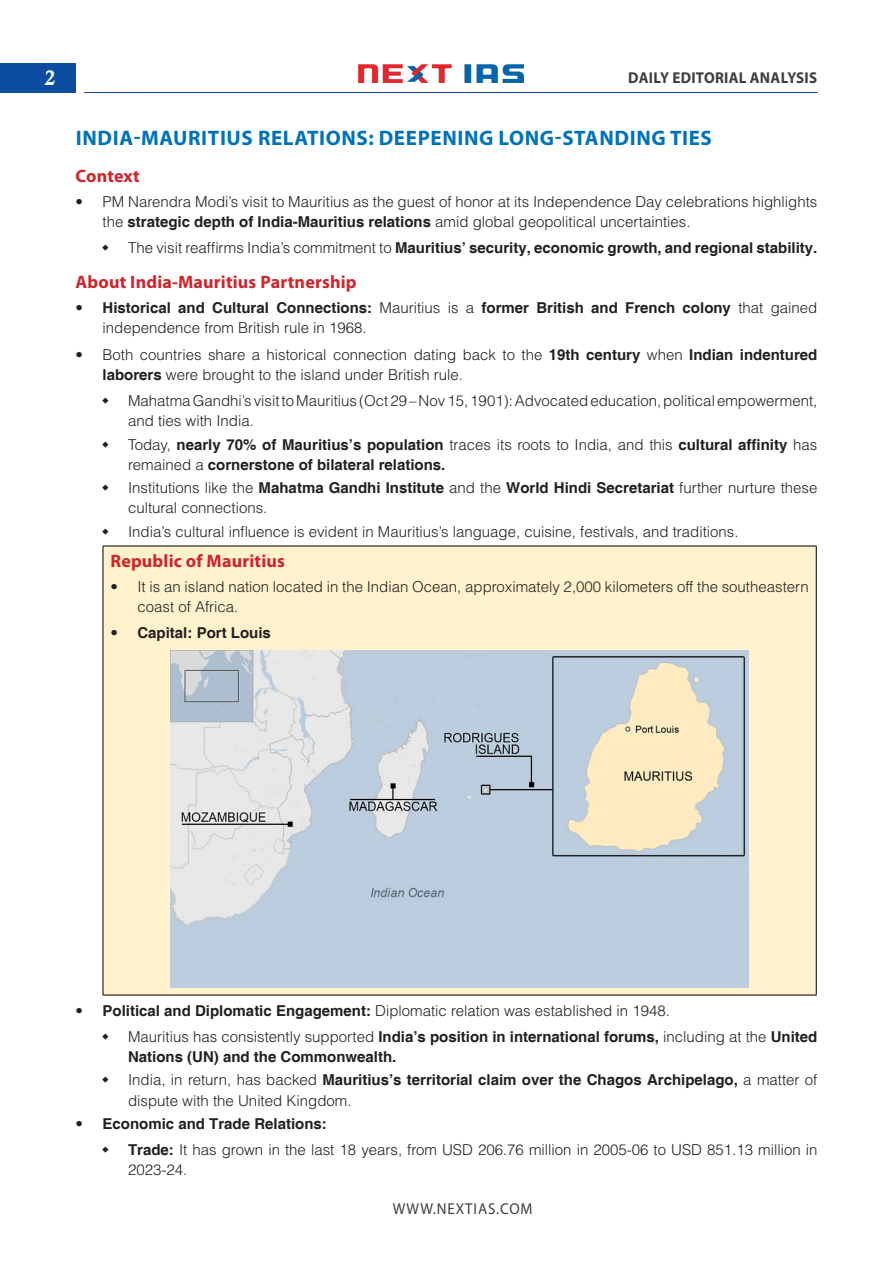
<style>
.page{position:relative;width:893px;height:1263px;background:#fff}
.page>*{position:absolute;margin:0;border:0;box-sizing:border-box;transform-origin:0 0}
.H-1{font:700 21px "Myriad Pro";letter-spacing:.03em;color:#0072bc}
.t1{font:21px "Calis MT Bol";color:#fff}
.H-2{font:700 18px "Myriad Pro";letter-spacing:.01em;color:#d1232a}
.t2{font:700 15.75px "Myriad Pro";letter-spacing:.02em;color:#3e3e3f;scale:.95 1}
.t3{font:15.75px "Myriad Pro";letter-spacing:.06em;color:#3e3e3f;scale:.95 1}
.t4{font:300 15px/20.2px "Helvetica";color:#231f20}
.t5{font:700 15px/20.2px "Helvetica";color:#231f20}
.s1{font-weight:700}
.s2{font-weight:300}
</style>
<div class="page">
<div style="left:0;top:63px;width:76px;height:30px;background:#0d4da1"></div>
<img style="left:359px;top:64px;width:165px;height:19px">
<hr style="left:84px;top:92px;width:733px;height:1px;background:#0d4da1">
<div style="left:103px;top:546px;width:713px;height:449px;background:#fff2cc"></div>
<hr style="left:103px;top:546px;width:714px;height:1px;background:#000">
<hr style="left:103px;top:546px;width:1px;height:449px;background:#000">
<hr style="left:816px;top:546px;width:1px;height:449px;background:#000">
<hr style="left:103px;top:995px;width:714px;height:1px;background:#000">
<img style="left:171px;top:650px;width:578px;height:337px">
<h1 class="t1" style="left:45px;top:66px;width:12px">2</h1>
<p class="t2" style="left:628px;top:67px;width:200px">DAILY EDITORIAL ANALYSIS</p>
<p class="H-1" style="left:76px;top:125px;width:638px">INDIA-MAURITIUS RELATIONS: DEEPENING LONG-STANDING TIES</p>
<p class="H-2" style="left:76px;top:164px;width:66px">Context</p>
<p class="t4" style="left:103px;top:191px;width:716px;text-indent:-27px">• PM Narendra Modi’s visit to Mauritius as the guest of honor at its Independence Day celebrations highlights the <span class="s1">strategic depth of India-Mauritius relations</span> amid global geopolitical uncertainties.</p>
<p class="t5" style="left:128px;top:239px;width:691px"><span class="s2">The visit reaffirms India’s commitment to</span> Mauritius’ security, economic growth, and regional stability.</p>
<p class="H-2" style="left:76px;top:270px;width:283px">About India-Mauritius Partnership</p>
<p class="t5" style="left:103px;top:298px;width:716px;text-indent:-27px"><span class="s2">•</span> Historical and Cultural Connections: <span class="s2">Mauritius is a</span> former British and French colony <span class="s2">that gained independence from British rule in 1968.</span></p>
<p class="t4" style="left:103px;top:344px;width:716px;text-indent:-27px">• Both countries share a historical connection dating back to the <span class="s1">19th century</span> when <span class="s1">Indian indentured laborers</span> were brought to the island under British rule.</p>
<p class="t4" style="left:128px;top:390px;width:691px">Mahatma Gandhi’s visit to Mauritius (Oct 29 – Nov 15, 1901): Advocated education, political empowerment, and ties with India.</p>
<p class="t5" style="left:128px;top:435px;width:691px"><span class="s2">Today,</span> nearly 70% of Mauritius’s population <span class="s2">traces its roots to India, and this</span> cultural affinity <span class="s2">has remained a</span> cornerstone of bilateral relations.</p>
<p class="t4" style="left:128px;top:477px;width:691px">Institutions like the <span class="s1">Mahatma Gandhi Institute</span> and the <span class="s1">World Hindi Secretariat</span> further nurture these cultural connections.</p>
<p class="t4" style="left:128px;top:521px;width:612px">India’s cultural influence is evident in Mauritius’s language, cuisine, festivals, and traditions.</p>
<p class="H-2" style="left:110px;top:549px;width:176px">Republic of Mauritius</p>
<p class="t4" style="left:137px;top:576px;width:673px;text-indent:-27px">• It is an island nation located in the Indian Ocean, approximately 2,000 kilometers off the southeastern coast of Africa.</p>
<p class="t5" style="left:110px;top:624px;width:162px"><span class="s2">•</span> Capital: Port Louis</p>
<p class="t4" style="left:76px;top:1000px;width:596px">• <span class="s1">Political and Diplomatic Engagement:</span> Diplomatic relation was established in 1948.</p>
<p class="t5" style="left:128px;top:1027px;width:691px"><span class="s2">Mauritius has consistently supported</span> India’s position in international forums, <span class="s2">including at the</span> United<br>Nations (UN) and the Commonwealth.</p>
<p class="t4" style="left:128px;top:1069px;width:691px">India, in return, has backed <span class="s1">Mauritius’s territorial claim over the Chagos Archipelago,</span> a matter of dispute with the United Kingdom.</p>
<p class="t5" style="left:76px;top:1114px;width:253px"><span class="s2">•</span> Economic and Trade Relations:</p>
<p class="t4" style="left:128px;top:1139px;width:691px"><span class="s1">Trade:</span> It has grown in the last 18 years, from USD 206.76 million in 2005-06 to USD 851.13 million in<br>2023-24.</p>
<p class="t3" style="left:393px;top:1199px;width:149px">WWW.NEXTIAS.COM</p>
</div>
